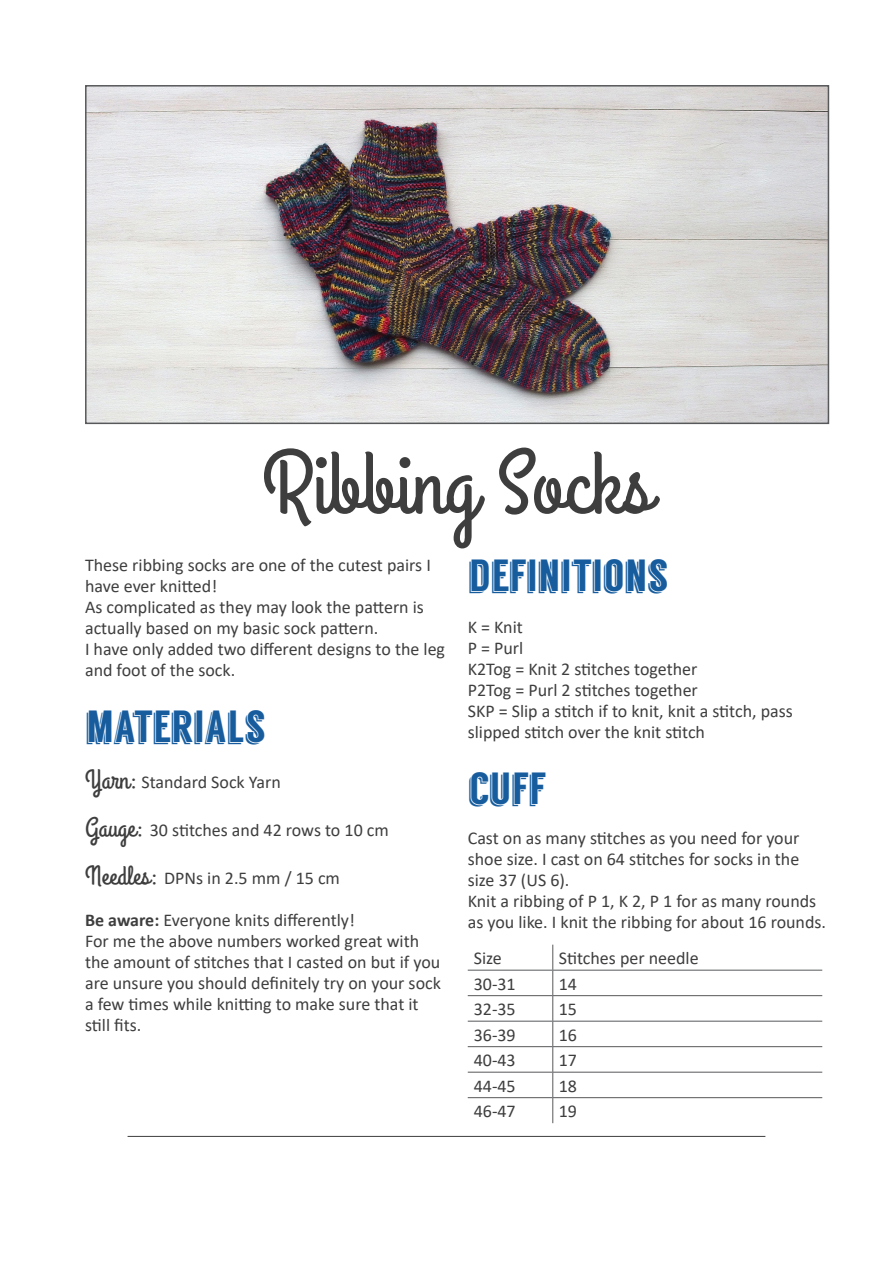
<style>
.page{position:relative;width:893px;height:1263px;background:#fff}
.page>*{position:absolute;margin:0;border:0;box-sizing:border-box;transform-origin:0 0}
.t1{font:90px "Grand Hotel";color:#3e3e3f}
.t2{font:45px "Langdon";color:#175d9e}
.t3{font:18px/21px "Calibri";color:#3e3e3f}
.s1{font-family:"Grand Hotel";font-size:27px}
.s2{font-weight:700}
</style>
<div class="page">
<hr style="left:128px;top:1136px;width:637px;height:1px;background:#3e3e3f">
<img style="left:88px;top:88px;width:738px;height:333px">
<div style="left:85px;top:85px;width:744px;height:339px;border:2px solid #57585a"></div>
<hr style="left:468px;top:970px;width:85px;height:1px;background:#57585a">
<hr style="left:553px;top:970px;width:269px;height:1px;background:#57585a">
<hr style="left:468px;top:995px;width:85px;height:1px;background:#57585a">
<hr style="left:553px;top:995px;width:269px;height:1px;background:#57585a">
<hr style="left:468px;top:1021px;width:85px;height:1px;background:#57585a">
<hr style="left:553px;top:1021px;width:269px;height:1px;background:#57585a">
<hr style="left:468px;top:1046px;width:85px;height:1px;background:#57585a">
<hr style="left:553px;top:1046px;width:269px;height:1px;background:#57585a">
<hr style="left:468px;top:1072px;width:85px;height:1px;background:#57585a">
<hr style="left:553px;top:1072px;width:269px;height:1px;background:#57585a">
<hr style="left:468px;top:1097px;width:85px;height:1px;background:#57585a">
<hr style="left:553px;top:1097px;width:269px;height:1px;background:#57585a">
<svg style="left:552px;top:945px;width:1px;height:178px"></svg>
<p class="t1" style="left:262px;top:426px;width:391px">Ribbing Socks</p>
<p class="t2" style="left:468px;top:549px;width:202px">DEFINITIONS</p>
<p class="t3" style="left:468px;top:616px;width:57px">K = Knit</p>
<p class="t3" style="left:468px;top:637px;width:57px">P = Purl</p>
<p class="t3" style="left:468px;top:658px;width:231px">K2Tog = Knit 2 stitches together</p>
<p class="t3" style="left:468px;top:679px;width:232px">P2Tog = Purl 2 stitches together</p>
<p class="t3" style="left:468px;top:700px;width:327px">SKP = Slip a stitch if to knit, knit a stitch, pass slipped stitch over the knit stitch</p>
<p class="t2" style="left:468px;top:762px;width:79px">CUFF</p>
<p class="t3" style="left:468px;top:827px;width:333px;text-align:justify">Cast on as many stitches as you need for your shoe size. I cast on 64 stitches for socks in the size 37 (US 6).</p>
<p class="t3" style="left:468px;top:890px;width:360px">Knit a ribbing of P 1, K 2, P 1 for as many rounds as you like. I knit the ribbing for about 16 rounds.</p>
<p class="t3" style="left:474px;top:947px;width:30px">Size</p>
<p class="t3" style="left:559px;top:947px;width:141px">Stitches per needle</p>
<p class="t3" style="left:474px;top:973px;width:44px">30-31</p>
<p class="t3" style="left:559px;top:973px;width:20px">14</p>
<p class="t3" style="left:474px;top:998px;width:44px">32-35</p>
<p class="t3" style="left:559px;top:998px;width:20px">15</p>
<p class="t3" style="left:474px;top:1024px;width:44px">36-39</p>
<p class="t3" style="left:559px;top:1024px;width:20px">16</p>
<p class="t3" style="left:474px;top:1049px;width:44px">40-43</p>
<p class="t3" style="left:559px;top:1049px;width:20px">17</p>
<p class="t3" style="left:474px;top:1075px;width:44px">44-45</p>
<p class="t3" style="left:559px;top:1075px;width:20px">18</p>
<p class="t3" style="left:474px;top:1100px;width:44px">46-47</p>
<p class="t3" style="left:559px;top:1100px;width:20px">19</p>
<p class="t3" style="left:85px;top:554px;width:347px">These ribbing socks are one of the cutest pairs I have ever knitted!</p>
<p class="t3" style="left:85px;top:596px;width:340px">As complicated as they may look the pattern is actually based on my basic sock pattern.</p>
<p class="t3" style="left:85px;top:638px;width:362px">I have only added two different designs to the leg and foot of the sock.</p>
<p class="t2" style="left:85px;top:700px;width:182px">MATERIALS</p>
<p class="t3" style="left:85px;top:771px;width:197px"><span class="s1">Yarn:</span> Standard Sock Yarn</p>
<p class="t3" style="left:85px;top:819px;width:305px"><span class="s1">Gauge:</span> 30 stitches and 42 rows to 10 cm</p>
<p class="t3" style="left:85px;top:867px;width:256px"><span class="s1">Needles:</span> DPNs in 2.5 mm / 15 cm</p>
<p class="t3" style="left:85px;top:909px;width:271px"><span class="s2">Be aware:</span> Everyone knits differently!</p>
<p class="t3" style="left:85px;top:930px;width:357px">For me the above numbers worked great with the amount of stitches that I casted on but if you are unsure you should definitely try on your sock a few times while knitting to make sure that it still fits.</p>
</div>
